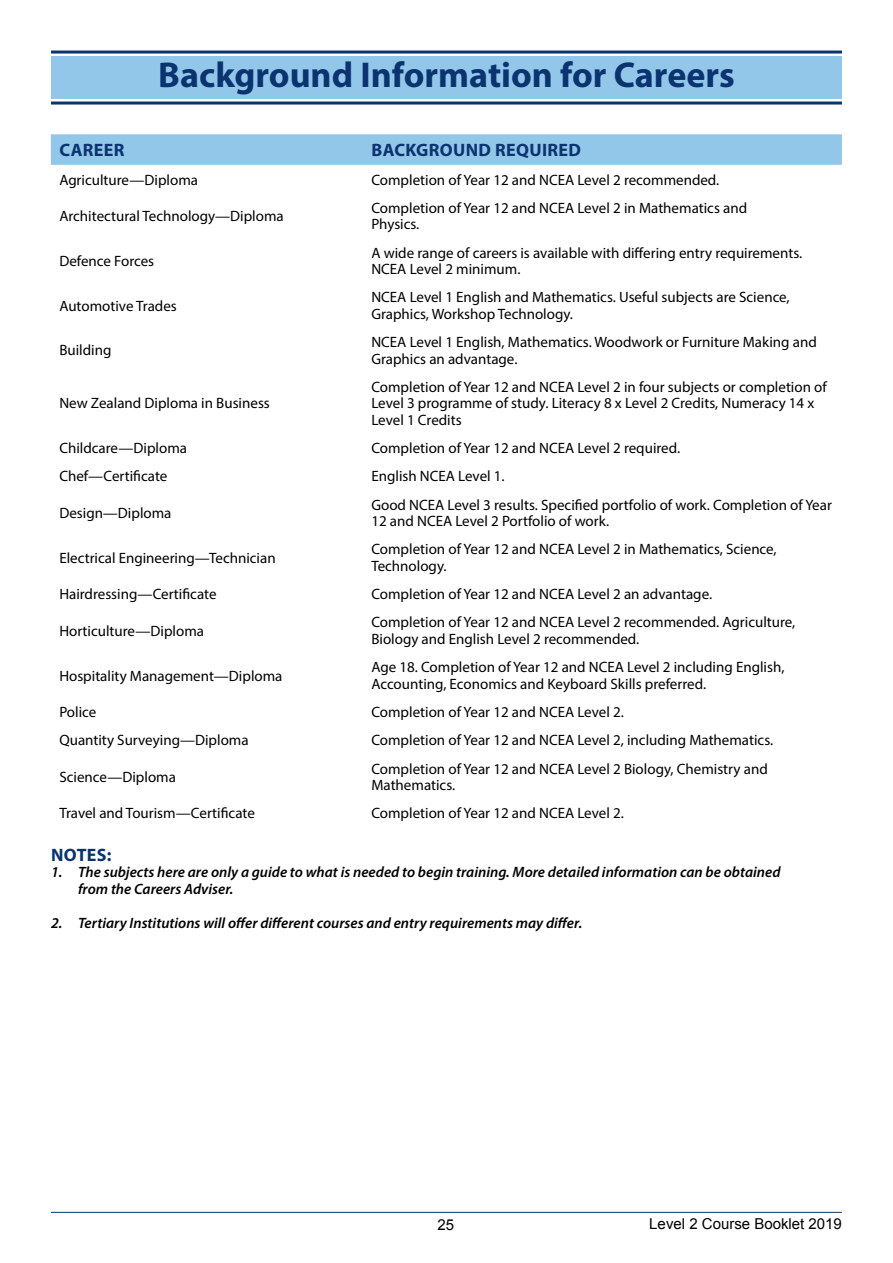
<style>
.page{position:relative;width:893px;height:1263px;background:#fff}
.page>*{position:absolute;margin:0;border:0;box-sizing:border-box;transform-origin:0 0}
.t1{font:700 36px "Myriad Pro";color:#0a3370}
.t2{font:700 18px "Myriad Pro";letter-spacing:.02em;color:#0a3370}
.t3{font:15px/16.5px "Myriad Pro";color:#000}
.t4{font:italic 600 15px/16.5px "Myriad Pro";color:#000}
.t5{font:15px "Arial";color:#000}
</style>
<div class="page">
<hr style="left:51px;top:1212px;width:791px;height:1px;background:#0a3370">
<div style="left:51px;top:57px;width:791px;height:42px;background:#92c7ea"></div>
<hr style="left:51px;top:102px;width:791px;height:3px;background:#0a3370">
<hr style="left:51px;top:51px;width:791px;height:3px;background:#0a3370">
<div style="left:51px;top:134px;width:791px;height:31px;background:#92c7ea"></div>
<h1 class="t1" style="left:158px;top:51px;width:578px">Background Information for Careers</h1>
<p class="t2" style="left:60px;top:138px;width:67px">CAREER</p>
<p class="t2" style="left:372px;top:138px;width:211px">BACKGROUND REQUIRED</p>
<p class="t3" style="left:59px;top:171px;width:140px">Agriculture—Diploma</p>
<p class="t3" style="left:371px;top:171px;width:350px">Completion of Year 12 and NCEA Level 2 recommended.</p>
<p class="t3" style="left:59px;top:208px;width:226px">Architectural Technology—Diploma</p>
<p class="t3" style="left:371px;top:199px;width:377px">Completion of Year 12 and NCEA Level 2 in Mathematics and<br>Physics.</p>
<p class="t3" style="left:59px;top:252px;width:96px">Defence Forces</p>
<p class="t3" style="left:371px;top:244px;width:432px">A wide range of careers is available with differing entry requirements.<br>NCEA Level 2 minimum.</p>
<p class="t3" style="left:59px;top:297px;width:119px">Automotive Trades</p>
<p class="t3" style="left:371px;top:289px;width:420px">NCEA Level 1 English and Mathematics. Useful subjects are Science,<br>Graphics, Workshop Technology.</p>
<p class="t3" style="left:59px;top:342px;width:54px">Building</p>
<p class="t3" style="left:371px;top:334px;width:447px">NCEA Level 1 English, Mathematics. Woodwork or Furniture Making and<br>Graphics an advantage.</p>
<p class="t3" style="left:59px;top:395px;width:212px">New Zealand Diploma in Business</p>
<p class="t3" style="left:371px;top:378px;width:457px">Completion of Year 12 and NCEA Level 2 in four subjects or completion of<br>Level 3 programme of study. Literacy 8 x Level 2 Credits, Numeracy 14 x<br>Level 1 Credits</p>
<p class="t3" style="left:59px;top:440px;width:129px">Childcare—Diploma</p>
<p class="t3" style="left:371px;top:440px;width:310px">Completion of Year 12 and NCEA Level 2 required.</p>
<p class="t3" style="left:59px;top:468px;width:110px">Chef—Certificate</p>
<p class="t3" style="left:371px;top:468px;width:135px">English NCEA Level 1.</p>
<p class="t3" style="left:59px;top:504px;width:114px">Design—Diploma</p>
<p class="t3" style="left:371px;top:496px;width:462px">Good NCEA Level 3 results. Specified portfolio of work. Completion of Year<br>12 and NCEA Level 2 Portfolio of work.</p>
<p class="t3" style="left:59px;top:549px;width:218px">Electrical Engineering—Technician</p>
<p class="t3" style="left:371px;top:541px;width:407px">Completion of Year 12 and NCEA Level 2 in Mathematics, Science,<br>Technology.</p>
<p class="t3" style="left:59px;top:586px;width:159px">Hairdressing—Certificate</p>
<p class="t3" style="left:371px;top:586px;width:342px">Completion of Year 12 and NCEA Level 2 an advantage.</p>
<p class="t3" style="left:59px;top:622px;width:146px">Horticulture—Diploma</p>
<p class="t3" style="left:371px;top:614px;width:425px">Completion of Year 12 and NCEA Level 2 recommended. Agriculture,<br>Biology and English Level 2 recommended.</p>
<p class="t3" style="left:59px;top:667px;width:225px">Hospitality Management—Diploma</p>
<p class="t3" style="left:371px;top:659px;width:415px">Age 18. Completion of Year 12 and NCEA Level 2 including English,<br>Accounting, Economics and Keyboard Skills preferred.</p>
<p class="t3" style="left:59px;top:703px;width:39px">Police</p>
<p class="t3" style="left:371px;top:703px;width:254px">Completion of Year 12 and NCEA Level 2.</p>
<p class="t3" style="left:59px;top:732px;width:191px">Quantity Surveying—Diploma</p>
<p class="t3" style="left:371px;top:732px;width:403px">Completion of Year 12 and NCEA Level 2, including Mathematics.</p>
<p class="t3" style="left:59px;top:768px;width:118px">Science—Diploma</p>
<p class="t3" style="left:371px;top:760px;width:398px">Completion of Year 12 and NCEA Level 2 Biology, Chemistry and<br>Mathematics.</p>
<p class="t3" style="left:59px;top:805px;width:197px">Travel and Tourism—Certificate</p>
<p class="t3" style="left:371px;top:805px;width:254px">Completion of Year 12 and NCEA Level 2.</p>
<p class="t2" style="left:51px;top:843px;width:62px">NOTES:</p>
<p class="t4" style="left:78px;top:864px;width:704px;text-indent:-27px">1. The subjects here are only a guide to what is needed to begin training. More detailed information can be obtained from the Careers Adviser.</p>
<p class="t4" style="left:51px;top:915px;width:533px">2. Tertiary Institutions will offer different courses and entry requirements may differ.</p>
<p class="t5" style="left:437px;top:1214px;width:18px">25</p>
<p class="t5" style="left:649px;top:1214px;width:194px">Level 2 Course Booklet 2019</p>
</div>
